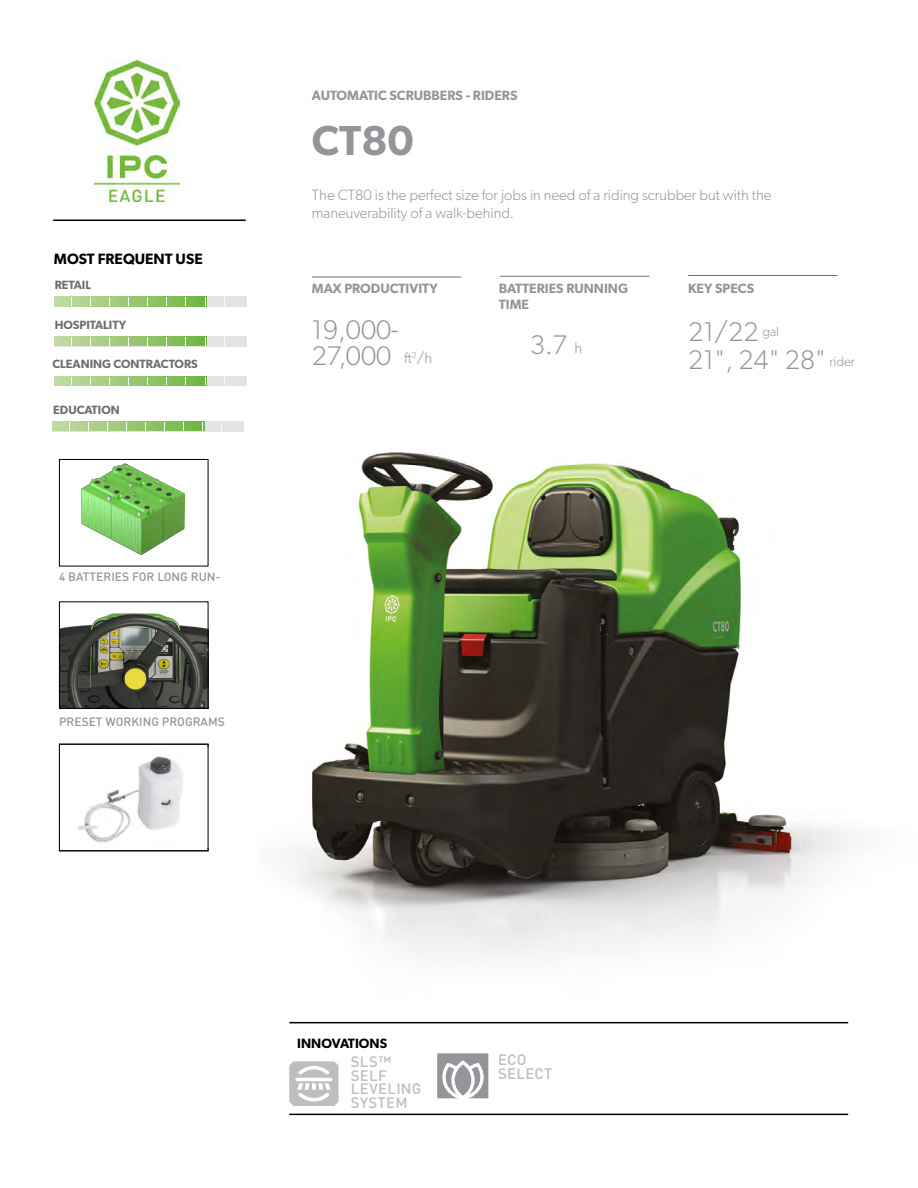
<style>
.page{position:relative;width:918px;height:1188px;background:#fff}
.page>*{position:absolute;margin:0;border:0;box-sizing:border-box;transform-origin:0 0}
.t1{font:600 42px "Gibson";color:#939598}
.t2{font:300 27px/25.8px "Gibson";color:#939598}
.t3{font:300 15px/18px "Gibson";color:#939598}
.t4{font:500 15px/13.5px "DIN Round Pro";letter-spacing:.015em;color:#bcbec0}
.t5{font:600 15px "Gibson";color:#000}
.t6{font:600 13.5px/16.2px "Gibson";color:#939598}
.t7{font:600 13.5px "Gibson";color:#000}
.t8{font:300 13.5px "Gibson";color:#939598}
.t9{font:600 12px "Gibson";color:#6d6e71}
.t10{font:500 12px "DIN Round Pro";color:#939598}
.s1{font-size:15px}
</style>
<div class="page">
<img style="left:94px;top:60px;width:85px;height:142px">
<hr style="left:53px;top:220px;width:193px;height:1px;background:#000">
<div style="left:59px;top:459px;width:149px;height:107px;border:1px solid #000"></div>
<img style="left:61px;top:613px;width:145px;height:94px">
<div style="left:59px;top:601px;width:149px;height:108px;border:1px solid #000"></div>
<img style="left:78px;top:756px;width:105px;height:87px">
<div style="left:59px;top:744px;width:149px;height:107px;border:1px solid #000"></div>
<hr style="left:312px;top:277px;width:149px;height:1px;background:#6d6e71">
<hr style="left:500px;top:276px;width:149px;height:1px;background:#6d6e71">
<hr style="left:688px;top:275px;width:150px;height:1px;background:#6d6e71">
<hr style="left:289px;top:1022px;width:559px;height:1px;background:#000">
<hr style="left:289px;top:1114px;width:559px;height:1px;background:#000">
<img style="left:82px;top:463px;width:102px;height:91px">
<div style="left:55px;top:297px;width:192px;height:10px;background:#e4e3e3"></div>
<svg style="left:55px;top:297px;width:152px;height:9px"></svg>
<div style="left:55px;top:337px;width:192px;height:10px;background:#e4e3e3"></div>
<svg style="left:55px;top:336px;width:152px;height:10px;background:#9dca7a"></svg>
<div style="left:55px;top:376px;width:192px;height:10px;background:#e4e3e3"></div>
<svg style="left:55px;top:376px;width:152px;height:10px;background:#9dca79"></svg>
<div style="left:52px;top:422px;width:192px;height:10px;background:#e4e3e3"></div>
<svg style="left:53px;top:421px;width:151px;height:10px;background:#9eca7a"></svg>
<svg style="left:289px;top:1061px;width:50px;height:45px"></svg>
<div style="left:434px;top:1050px;width:58px;height:52px;background:#939598;border:3px solid #fff"></div>
<svg style="left:443px;top:1062px;width:40px;height:40px"></svg>
<svg style="left:453px;top:1062px;width:20px;height:36px"></svg>
<div style="left:451px;top:1061px;width:24px;height:38px;border:3px solid #fff;border-radius:50%"></div>
<img style="left:288px;top:453px;width:567px;height:503px">
<p class="t5" style="left:54px;top:249px;width:150px">MOST FREQUENT USE</p>
<p class="t9" style="left:55px;top:278px;width:38px">RETAIL</p>
<p class="t9" style="left:55px;top:317px;width:73px">HOSPITALITY</p>
<p class="t9" style="left:52px;top:357px;width:147px">CLEANING CONTRACTORS</p>
<p class="t9" style="left:53px;top:403px;width:68px">EDUCATION</p>
<p class="t10" style="left:59px;top:569px;width:163px">4 BATTERIES FOR LONG RUN-</p>
<p class="t10" style="left:59px;top:714px;width:167px">PRESET WORKING PROGRAMS</p>
<p class="t6" style="left:312px;top:87px;width:207px">AUTOMATIC SCRUBBERS - RIDERS</p>
<h1 class="t1" style="left:312px;top:116px;width:103px">CT80</h1>
<p class="t3" style="left:312px;top:185px;width:461px">The CT80 is the perfect size for jobs in need of a riding scrubber but with the maneuverability of a walk-behind.</p>
<p class="t6" style="left:312px;top:280px;width:127px">MAX PRODUCTIVITY</p>
<h2 class="t2" style="left:312px;top:316px;width:88px">19,000-<br>27,000</h2>
<p class="t6" style="left:688px;top:280px;width:68px">KEY SPECS</p>
<h2 class="t2" style="left:688px;top:318px;width:139px;line-height:27.5px">21/22 <sup>gal<br></sup>21", 24" 28"</h2>
<p class="t6" style="left:499px;top:280px;width:131px">BATTERIES RUNNING<br>TIME</p>
<h2 class="t2" style="left:530px;top:332px;width:54px">3.7 <span class="s1">h</span></h2>
<p class="t3" style="left:404px;top:348px;width:30px">ft<sup>2</sup>/h</p>
<p class="t8" style="left:829px;top:353px;width:27px">rider</p>
<p class="t7" style="left:297px;top:1035px;width:91px">INNOVATIONS</p>
<p class="t4" style="left:351px;top:1054px;width:72px">SLS™<br>SELF<br>LEVELING<br>SYSTEM</p>
<p class="t4" style="left:498px;top:1052px;width:56px">ECO<br>SELECT</p>
</div>
